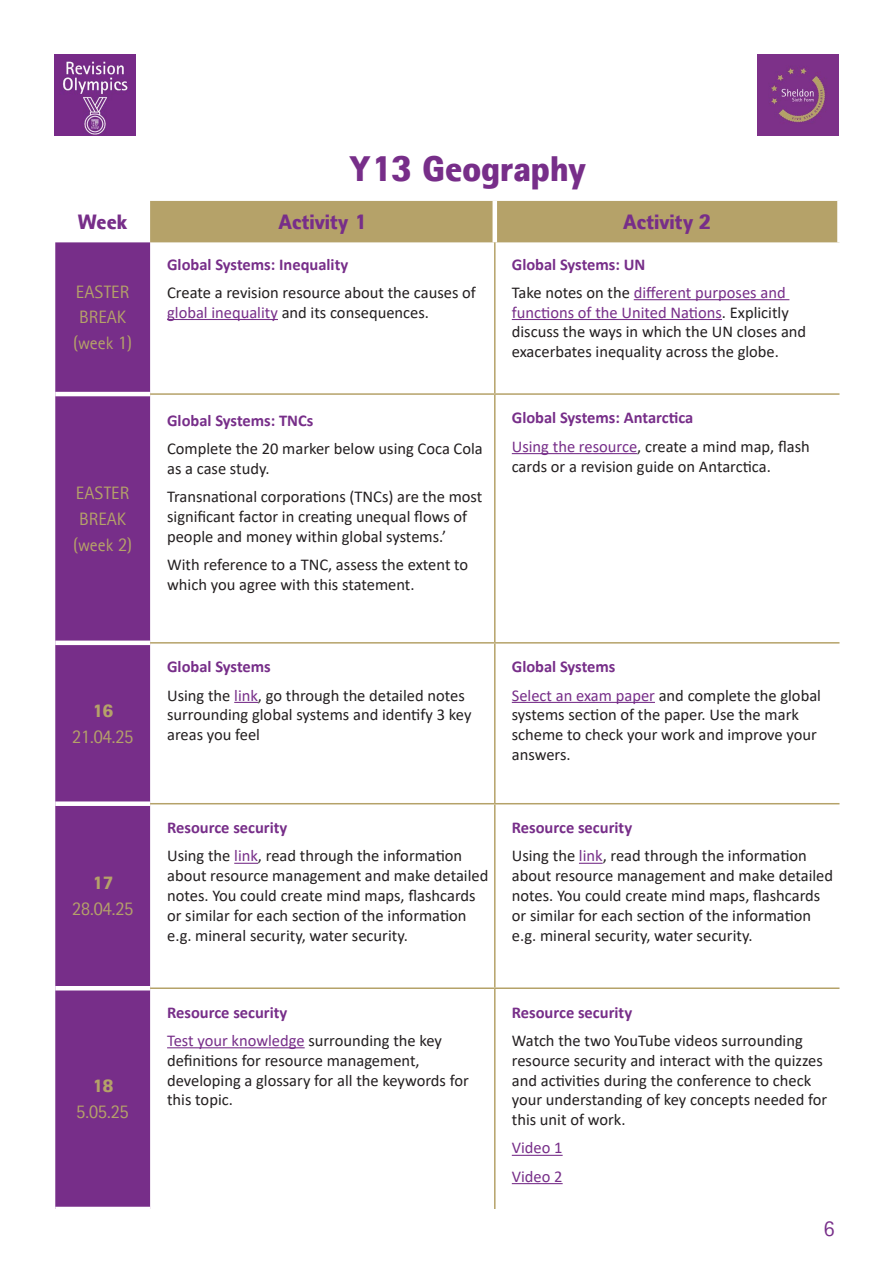
<style>
.page{position:relative;width:893px;height:1263px;background:#fff}
.page>*{position:absolute;margin:0;border:0;box-sizing:border-box;transform-origin:0 0}
.t1{font:900 36px "Rotis II Sans Pro";color:#772e89}
.t2{font:900 21px "Rotis II Sans Pro";color:#772e89}
.t3{font:21px "Rotis II Sans Pro";color:#772e89}
.t4{font:18px "Rotis II Sans Pro";color:#b5a269}
.t5{font:900 18px "Rotis II Sans Pro";color:#b5a269}
.basic_body{font:16.5px/19.8px "Calibri";color:#231f20}
.basic_body-2{font:700 16.5px "Calibri";color:#772e89}
.basic_body-3{font:16.5px "Calibri";color:#772e89}
.s1{color:#772e89}
</style>
<div class="page">
<img style="left:54px;top:54px;width:81px;height:81px">
<img style="left:758px;top:54px;width:81px;height:81px">
<div style="left:150px;top:201px;width:687px;height:41px;background:#b5a269"></div>
<div style="left:55px;top:242px;width:95px;height:965px;background:#772e89"></div>
<hr style="left:493px;top:201px;width:4px;height:41px;background:#fff">
<hr style="left:494px;top:242px;width:2px;height:151px;background:#b5a269">
<hr style="left:494px;top:395px;width:2px;height:247px;background:#b5a269">
<hr style="left:494px;top:644px;width:2px;height:159px;background:#b5a269">
<hr style="left:494px;top:804px;width:2px;height:183px;background:#b5a269">
<hr style="left:494px;top:989px;width:2px;height:220px;background:#b5a269">
<hr style="left:55px;top:392px;width:95px;height:4px;background:#fff">
<hr style="left:55px;top:641px;width:95px;height:4px;background:#fff">
<div style="left:55px;top:801px;width:95px;height:5px;background:#fff"></div>
<hr style="left:55px;top:986px;width:95px;height:4px;background:#fff">
<hr style="left:150px;top:393px;width:345px;height:2px;background:#b5a269">
<hr style="left:495px;top:393px;width:344px;height:2px;background:#b5a269">
<hr style="left:150px;top:642px;width:345px;height:2px;background:#b5a269">
<hr style="left:495px;top:642px;width:344px;height:2px;background:#b5a269">
<hr style="left:150px;top:803px;width:345px;height:1px;background:#b5a269">
<hr style="left:495px;top:803px;width:344px;height:1px;background:#b5a269">
<hr style="left:150px;top:987px;width:345px;height:2px;background:#b5a269">
<hr style="left:495px;top:987px;width:344px;height:2px;background:#b5a269">
<hr style="left:167px;top:319px;width:111px;height:1px;background:#772e89">
<hr style="left:634px;top:299px;width:155px;height:1px;background:#772e89">
<hr style="left:512px;top:319px;width:210px;height:1px;background:#772e89">
<hr style="left:512px;top:453px;width:125px;height:1px;background:#772e89">
<svg style="left:234px;top:702px;width:24px;height:1px"></svg>
<hr style="left:512px;top:702px;width:143px;height:1px;background:#772e89">
<svg style="left:234px;top:863px;width:24px;height:1px"></svg>
<svg style="left:579px;top:863px;width:24px;height:1px"></svg>
<hr style="left:167px;top:1047px;width:138px;height:1px;background:#772e89">
<hr style="left:512px;top:1155px;width:51px;height:1px;background:#772e89">
<hr style="left:512px;top:1183px;width:51px;height:1px;background:#772e89">
<p class="t1" style="left:349px;top:147px;width:238px">Y13 Geography</p>
<p class="t2" style="left:78px;top:210px;width:51px">Week</p>
<p class="t2" style="left:278px;top:210px;width:90px">Activity 1</p>
<p class="t2" style="left:623px;top:210px;width:90px">Activity 2</p>
<p class="t4" style="left:76px;top:281px;width:55px">EASTER</p>
<p class="t4" style="left:79px;top:307px;width:49px">BREAK</p>
<p class="t4" style="left:73px;top:333px;width:61px">(week 1)</p>
<p class="t4" style="left:76px;top:483px;width:55px">EASTER</p>
<p class="t4" style="left:79px;top:509px;width:49px">BREAK</p>
<p class="t4" style="left:73px;top:534px;width:61px">(week 2)</p>
<p class="t5" style="left:92px;top:700px;width:23px">16</p>
<p class="t4" style="left:72px;top:726px;width:63px">21.04.25</p>
<p class="t5" style="left:92px;top:873px;width:23px">17</p>
<p class="t4" style="left:72px;top:899px;width:63px">28.04.25</p>
<p class="t5" style="left:92px;top:1075px;width:23px">18</p>
<p class="t4" style="left:77px;top:1102px;width:54px">5.05.25</p>
<p class="basic_body-2" style="left:167px;top:252px;width:183px">Global Systems: Inequality</p>
<p class="basic_body" style="left:167px;top:282px;width:310px">Create a revision resource about the causes of <span class="s1">global inequality</span> and its consequences.</p>
<p class="basic_body-2" style="left:167px;top:409px;width:148px">Global Systems: TNCs</p>
<p class="basic_body" style="left:167px;top:438px;width:317px">Complete the 20 marker below using Coca Cola as a case study.</p>
<p class="basic_body" style="left:167px;top:486px;width:317px">Transnational corporations (TNCs) are the most significant factor in creating unequal flows of people and money within global systems.’</p>
<p class="basic_body" style="left:167px;top:554px;width:303px">With reference to a TNC, assess the extent to which you agree with this statement.</p>
<p class="basic_body-2" style="left:512px;top:252px;width:135px">Global Systems: UN</p>
<p class="basic_body" style="left:512px;top:282px;width:296px">Take notes on the <span class="s1">different purposes and functions of the United Nations</span>. Explicitly discuss the ways in which the UN closes and exacerbates inequality across the globe.</p>
<p class="basic_body-2" style="left:512px;top:406px;width:183px">Global Systems: Antarctica</p>
<p class="basic_body" style="left:512px;top:436px;width:300px"><span class="s1">Using the resource</span>, create a mind map, flash cards or a revision guide on Antarctica.</p>
<p class="basic_body-2" style="left:167px;top:655px;width:105px">Global Systems</p>
<p class="basic_body" style="left:167px;top:685px;width:306px">Using the <span class="s1">link</span>, go through the detailed notes surrounding global systems and identify 3 key areas you feel</p>
<p class="basic_body-2" style="left:167px;top:816px;width:122px">Resource security</p>
<p class="basic_body" style="left:167px;top:846px;width:323px">Using the <span class="s1">link</span>, read through the information about resource management and make detailed notes. You could create mind maps, flashcards or similar for each section of the information e.g. mineral security, water security.</p>
<p class="basic_body-2" style="left:512px;top:655px;width:105px">Global Systems</p>
<p class="basic_body" style="left:512px;top:685px;width:311px"><span class="s1">Select an exam paper</span> and complete the global systems section of the paper. Use the mark scheme to check your work and improve your answers.</p>
<p class="basic_body-2" style="left:512px;top:816px;width:122px">Resource security</p>
<p class="basic_body" style="left:512px;top:846px;width:323px">Using the <span class="s1">link</span>, read through the information about resource management and make detailed notes. You could create mind maps, flashcards or similar for each section of the information e.g. mineral security, water security.</p>
<p class="basic_body-2" style="left:167px;top:1000px;width:122px">Resource security</p>
<p class="basic_body" style="left:167px;top:1030px;width:303px"><span class="s1">Test your knowledge</span> surrounding the key definitions for resource management, developing a glossary for all the keywords for this topic.</p>
<p class="basic_body-2" style="left:512px;top:1000px;width:122px">Resource security</p>
<p class="basic_body" style="left:512px;top:1030px;width:317px">Watch the two YouTube videos surrounding resource security and interact with the quizzes and activities during the conference to check your understanding of key concepts needed for this unit of work.</p>
<p class="basic_body-3" style="left:512px;top:1136px;width:52px">Video 1</p>
<p class="basic_body-3" style="left:512px;top:1165px;width:52px">Video 2</p>
<p class="t3" style="left:824px;top:1217px;width:12px">6</p>
</div>
